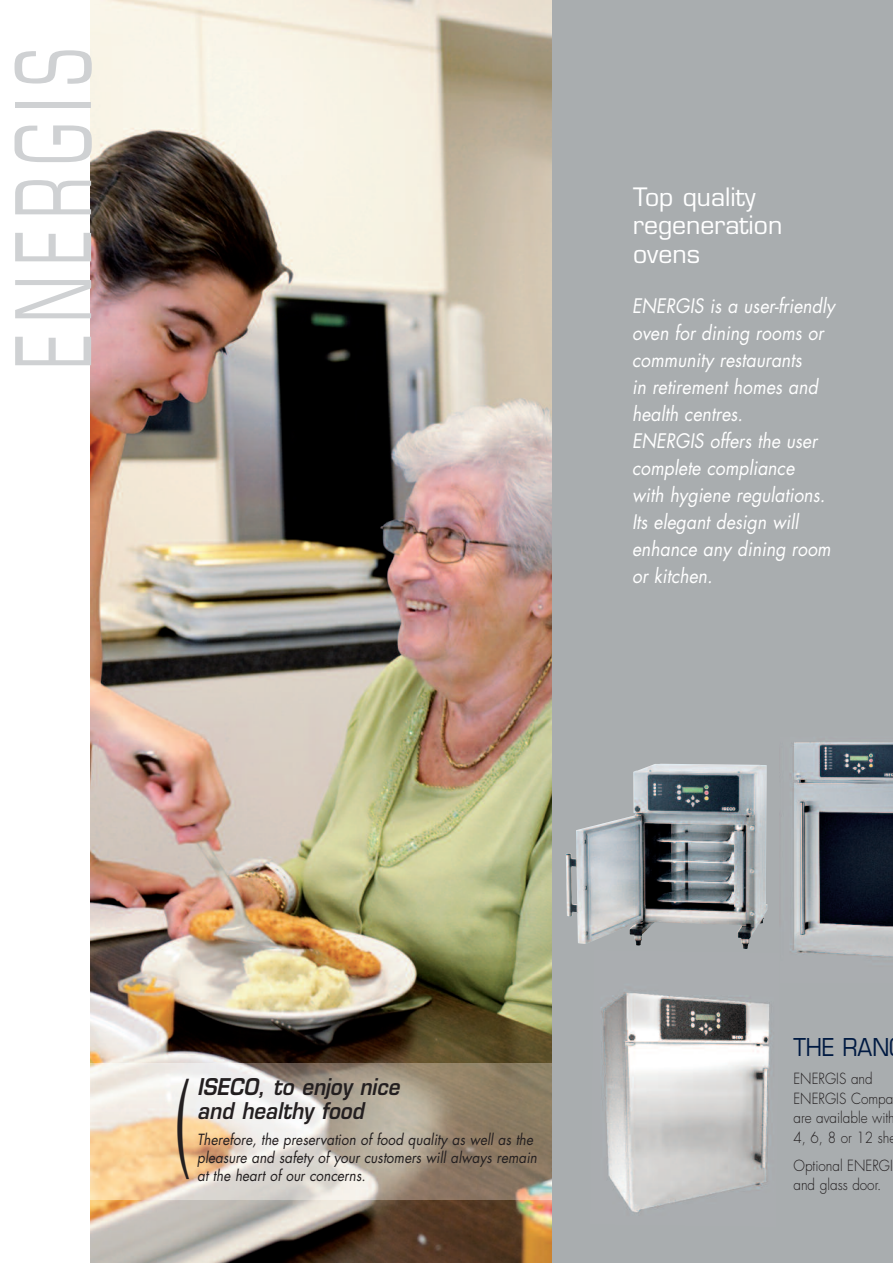
<style>
.page{position:relative;width:893px;height:1263px;background:#fff}
.page>*{position:absolute;margin:0;border:0;box-sizing:border-box;transform-origin:0 0}
.t1{font:107.1px "Gill Sans";color:#231f20;scale:.44 1}
.t2{font:101.25px "Eurostile";letter-spacing:.205em;color:#cfd1d3;scale:.58 1}
.t3{font:24.75px/28.5px "Eurostile";color:#fff}
.t4{font:24px "Eurostile";color:#001a42;scale:.9 1}
.t5{font:italic 600 22.5px/24px "Eurostile";letter-spacing:.005em;color:#231f20;scale:.9 1}
.t6{font:italic 19.5px/27px "Futura";letter-spacing:.005em;color:#fff;scale:.9 1}
.t7{font:italic 15px/18px "Futura";letter-spacing:.005em;color:#231f20;scale:.9 1}
.t8{font:300 15px/19.5px "Futura";color:#231f20;scale:.9 1}
</style>
<div class="page">
<img style="left:91px;top:0;width:461px;height:1263px">
<img style="left:91px;top:1063px;width:461px;height:136px">
<div style="left:552px;top:0;width:341px;height:1263px;background:#a9adaf"></div>
<img style="left:566px;top:764px;width:201px;height:185px">
<img style="left:790px;top:742px;width:103px;height:215px">
<img style="left:601px;top:992px;width:169px;height:220px">
<h2 class="t2" style="left:15px;top:368px;width:552px;rotate:-90deg">ENERGIS</h2>
<p class="t3" style="left:633px;top:185px;width:151px">Top quality regeneration ovens</p>
<p class="t6" style="left:632px;top:294px;width:227px">ENERGIS is a user-friendly oven for dining rooms or community restaurants<br>in retirement homes and health centres.<br>ENERGIS offers the user complete compliance<br>with hygiene regulations.<br>Its elegant design will enhance any dining room or kitchen.</p>
<h1 class="t1" style="left:174px;top:1056px;width:36px">(</h1>
<p class="t5" style="left:197px;top:1077px;width:226px">ISECO, to enjoy nice and healthy food</p>
<p class="t7" style="left:197px;top:1132px;width:379px">Therefore, the preservation of food quality as well as the pleasure and safety of your customers will always remain at the heart of our concerns.</p>
<p class="t4" style="left:793px;top:1038px;width:108px">THE RAN</p>
<p class="t8" style="left:793px;top:1070px;width:116px">ENERGIS and<br>ENERGIS Compa are available with<br>4, 6, 8 or 12 she</p>
<p class="t8" style="left:793px;top:1157px;width:112px">Optional ENERGI and glass door.</p>
</div>
